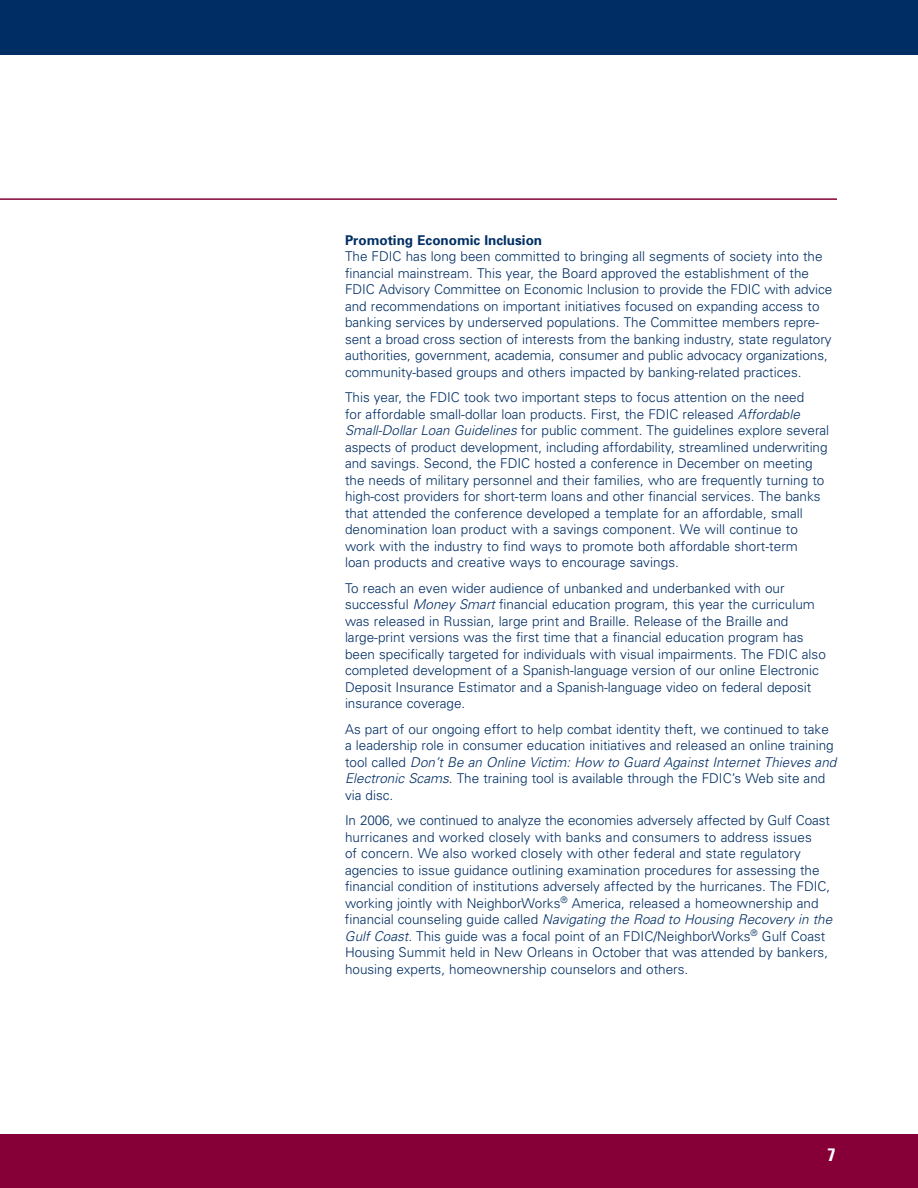
<style>
.page{position:relative;width:918px;height:1188px;background:#fff}
.page>*{position:absolute;margin:0;border:0;box-sizing:border-box;transform-origin:0 0}
.t1{font:700 condensed 18px "Univers";color:#fff}
.t2{font:300 13.5px/16.5px "Univers";color:#002e64}
.t3{font:700 13.5px "Univers";color:#002e64}
.s1{font-style:italic}
</style>
<div class="page">
<div style="left:0;top:0;width:918px;height:54px;background:#002e64"></div>
<div style="left:0;top:1134px;width:918px;height:54px;background:#860037"></div>
<hr style="left:0;top:198px;width:837px;height:2px;background:#860037">
<p class="t3" style="left:345px;top:235px;width:199px">Promoting Economic Inclusion</p>
<p class="t2" style="left:345px;top:249px;width:489px">The FDIC has long been committed to bringing all segments of society into the financial mainstream. This year, the Board approved the establishment of the FDIC Advisory Committee on Economic Inclusion to provide the FDIC with advice and recommendations on important initiatives focused on expanding access to banking services by underserved populations. The Committee members repre&shy;sent a broad cross section of interests from the banking industry, state regulatory authorities, government, academia, consumer and public advocacy organizations, community-based groups and others impacted by banking-related practices.</p>
<p class="t2" style="left:345px;top:390px;width:486px">This year, the FDIC took two important steps to focus attention on the need<br>for affordable small-dollar loan products. First, the FDIC released <span class="s1">Affordable Small-Dollar Loan Guidelines</span> for public comment. The guidelines explore several aspects of product development, including affordability, streamlined underwriting and savings. Second, the FDIC hosted a conference in December on meeting the needs of military personnel and their families, who are frequently turning to high-cost providers for short-term loans and other financial services. The banks that attended the conference developed a template for an affordable, small denomination loan product with a savings component. We will continue to work with the industry to find ways to promote both affordable short-term<br>loan products and creative ways to encourage savings.</p>
<p class="t2" style="left:345px;top:581px;width:482px">To reach an even wider audience of unbanked and underbanked with our successful <span class="s1">Money Smart</span> financial education program, this year the curriculum was released in Russian, large print and Braille. Release of the Braille and large-print versions was the first time that a financial education program has been specifically targeted for individuals with visual impairments. The FDIC also completed development of a Spanish-language version of our online Electronic Deposit Insurance Estimator and a Spanish-language video on federal deposit insurance coverage.</p>
<p class="t2" style="left:345px;top:722px;width:493px">As part of our ongoing effort to help combat identity theft, we continued to take a leadership role in consumer education initiatives and released an online training tool called <span class="s1">Don’t Be an Online Victim: How to Guard Against Internet Thieves and Electronic Scams</span>. The training tool is available through the FDIC’s Web site and via disc.</p>
<p class="t2" style="left:345px;top:813px;width:489px">In 2006, we continued to analyze the economies adversely affected by Gulf Coast hurricanes and worked closely with banks and consumers to address issues<br>of concern. We also worked closely with other federal and state regulatory agencies to issue guidance outlining examination procedures for assessing the financial condition of institutions adversely affected by the hurricanes. The FDIC, working jointly with NeighborWorks<sup>®</sup> America, released a homeownership and financial counseling guide called <span class="s1">Navigating the Road to Housing Recovery in the Gulf Coast</span>. This guide was a focal point of an FDIC/NeighborWorks<sup>®</sup> Gulf Coast Housing Summit held in New Orleans in October that was attended by bankers, housing experts, homeownership counselors and others.</p>
<h1 class="t1" style="left:828px;top:1148px;width:9px">7</h1>
</div>
